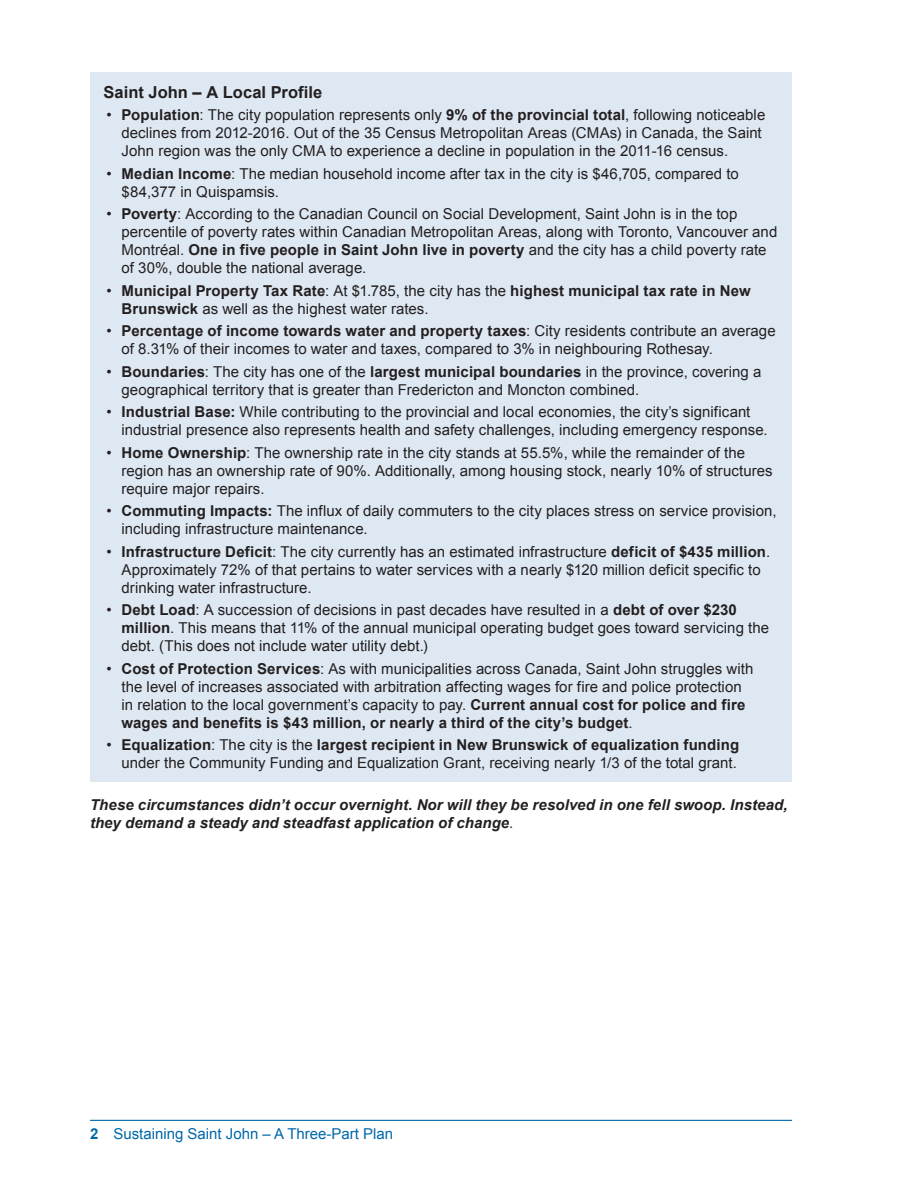
<style>
.page{position:relative;width:918px;height:1188px;background:#fff}
.page>*{position:absolute;margin:0;border:0;box-sizing:border-box;transform-origin:0 0}
.Heading_3{font:700 16.5px "Arial";color:#231f20}
.t1{font:15px/18px "Arial";letter-spacing:.005em;color:#231f20}
.text{font:italic 700 15px/18px "Arial";letter-spacing:.005em;color:#231f20}
.t2{font:700 15px/18px "Arial";letter-spacing:.01em;color:#231f20}
.t3{font:15px "Arial";color:#0068a9}
.s1{font-weight:700}
.s2{font-weight:400}
.s3{font-weight:400;font-style:normal}
</style>
<div class="page">
<hr style="left:90px;top:1120px;width:702px;height:1px;background:#0068a9">
<div style="left:90px;top:72px;width:702px;height:710px;background:#dee8f3"></div>
<h3 class="Heading_3" style="left:104px;top:81px;width:220px">Saint John – A Local Profile</h3>
<p class="t1" style="left:122px;top:106px;width:645px;text-indent:-15px">• <span class="s1">Population</span>: The city population represents only <span class="s1">9% of the provincial total</span>, following noticeable declines from 2012-2016. Out of the 35 Census Metropolitan Areas (CMAs) in Canada, the Saint<br>John region was the only CMA to experience a decline in population in the 2011-16 census.</p>
<p class="t1" style="left:122px;top:164px;width:619px;text-indent:-15px">• <span class="s1">Median Income</span>: The median household income after tax in the city is $46,705, compared to $84,377 in Quispamsis.</p>
<p class="t1" style="left:122px;top:205px;width:657px;text-indent:-15px">• <span class="s1">Poverty</span>: According to the Canadian Council on Social Development, Saint John is in the top percentile of poverty rates within Canadian Metropolitan Areas, along with Toronto, Vancouver and Montréal. <span class="s1">One in five people in Saint John live in poverty</span> and the city has a child poverty rate of 30%, double the national average.</p>
<p class="t2" style="left:122px;top:282px;width:631px;text-indent:-15px"><span class="s2">•</span> Municipal Property Tax Rate<span class="s2">: At $1.785, the city has the</span> highest municipal tax rate in New<br>Brunswick <span class="s2">as well as the highest water rates.</span></p>
<p class="t1" style="left:122px;top:322px;width:656px;text-indent:-15px">• <span class="s1">Percentage of income towards water and property taxes</span>: City residents contribute an average of 8.31% of their incomes to water and taxes, compared to 3% in neighbouring Rothesay.</p>
<p class="t1" style="left:122px;top:362px;width:641px;text-indent:-15px">• <span class="s1">Boundaries</span>: The city has one of the <span class="s1">largest municipal boundaries</span> in the province, covering a geographical territory that is greater than Fredericton and Moncton combined.</p>
<p class="t1" style="left:122px;top:403px;width:648px;text-indent:-15px">• <span class="s1">Industrial Base:</span> While contributing to the provincial and local economies, the city’s significant industrial presence also represents health and safety challenges, including emergency response.</p>
<p class="t1" style="left:122px;top:443px;width:653px;text-indent:-15px">• <span class="s1">Home Ownership</span>: The ownership rate in the city stands at 55.5%, while the remainder of the region has an ownership rate of 90%. Additionally, among housing stock, nearly 10% of structures require major repairs.</p>
<p class="t1" style="left:122px;top:502px;width:657px;text-indent:-15px">• <span class="s1">Commuting Impacts:</span> The influx of daily commuters to the city places stress on service provision, including infrastructure maintenance.</p>
<p class="t1" style="left:122px;top:542px;width:650px;text-indent:-15px">• <span class="s1">Infrastructure Deficit</span>: The city currently has an estimated infrastructure <span class="s1">deficit of $435 million</span>.<br>Approximately 72% of that pertains to water services with a nearly $120 million deficit specific to drinking water infrastructure.</p>
<p class="t1" style="left:122px;top:601px;width:649px;text-indent:-15px">• <span class="s1">Debt Load</span>: A succession of decisions in past decades have resulted in a <span class="s1">debt of over $230 million</span>. This means that 11% of the annual municipal operating budget goes toward servicing the debt. (This does not include water utility debt.)</p>
<p class="t1" style="left:122px;top:659px;width:634px;text-indent:-15px">• <span class="s1">Cost of Protection Services</span>: As with municipalities across Canada, Saint John struggles with the level of increases associated with arbitration affecting wages for fire and police protection in relation to the local government’s capacity to pay. <span class="s1">Current annual cost for police and fire wages and benefits is $43 million, or nearly a third of the city’s budget</span>.</p>
<p class="t1" style="left:106px;top:736px;width:634px;text-align:right">• <span class="s1">Equalization</span>: The city is the <span class="s1">largest recipient in New Brunswick of equalization funding </span>under the Community Funding and Equalization Grant, receiving nearly 1/3 of the total grant.</p>
<p class="text" style="left:90px;top:797px;width:699px">These circumstances didn’t occur overnight. Nor will they be resolved in one fell swoop. Instead, they demand a steady and steadfast application of change<span class="s3">.</span></p>
<p class="t3" style="left:90px;top:1124px;width:305px"><span class="s1">2</span> Sustaining Saint John – A Three-Part Plan</p>
</div>
